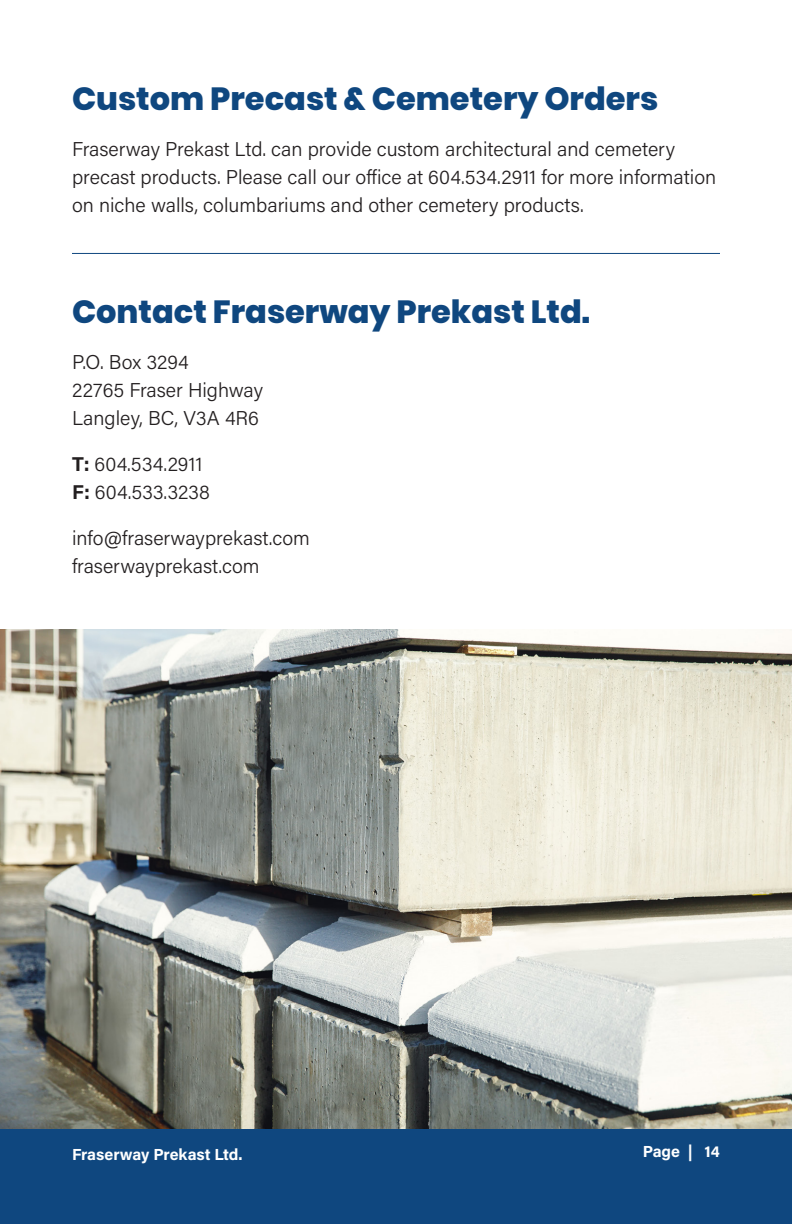
<style>
.page{position:relative;width:792px;height:1224px;background:#fff}
.page>*{position:absolute;margin:0;border:0;box-sizing:border-box;transform-origin:0 0}
.t1{font:800 32px "Poppins";color:#0f477f}
.t2{font:300 20px/28px "Acumin Pro";color:#231f20}
.t3{font:700 16px "Acumin Pro";letter-spacing:-.01em;color:#fff}
.s1{font-weight:700}
</style>
<div class="page">
<div style="left:0;top:1128px;width:792px;height:96px;background:#0f477f"></div>
<hr style="left:72px;top:253px;width:648px;height:1px;background:#0f477f">
<img style="left:0;top:629px;width:792px;height:499px">
<p class="t1" style="left:72px;top:80px;width:588px">Custom Precast &amp; Cemetery Orders</p>
<p class="t2" style="left:72px;top:134px;width:646px">Fraserway Prekast Ltd. can provide custom architectural and cemetery precast products. Please call our office at 604.534.2911 for more information on niche walls, columbariums and other cemetery products.</p>
<p class="t1" style="left:72px;top:293px;width:520px">Contact Fraserway Prekast Ltd.</p>
<p class="t2" style="left:72px;top:347px;width:118px">P.O. Box 3294</p>
<p class="t2" style="left:72px;top:375px;width:193px">22765 Fraser Highway</p>
<p class="t2" style="left:72px;top:403px;width:189px">Langley, BC, V3A 4R6</p>
<p class="t2" style="left:72px;top:449px;width:132px"><span class="s1">T:</span> 604.534.2911</p>
<p class="t2" style="left:72px;top:477px;width:139px"><span class="s1">F:</span> 604.533.3238</p>
<p class="t2" style="left:72px;top:523px;width:239px">info@fraserwayprekast.com</p>
<p class="t2" style="left:72px;top:551px;width:189px">fraserwayprekast.com</p>
<p class="t3" style="left:72px;top:1144px;width:172px">Fraserway Prekast Ltd.</p>
<p class="t3" style="left:643px;top:1141px;width:79px">Page | 14</p>
</div>
